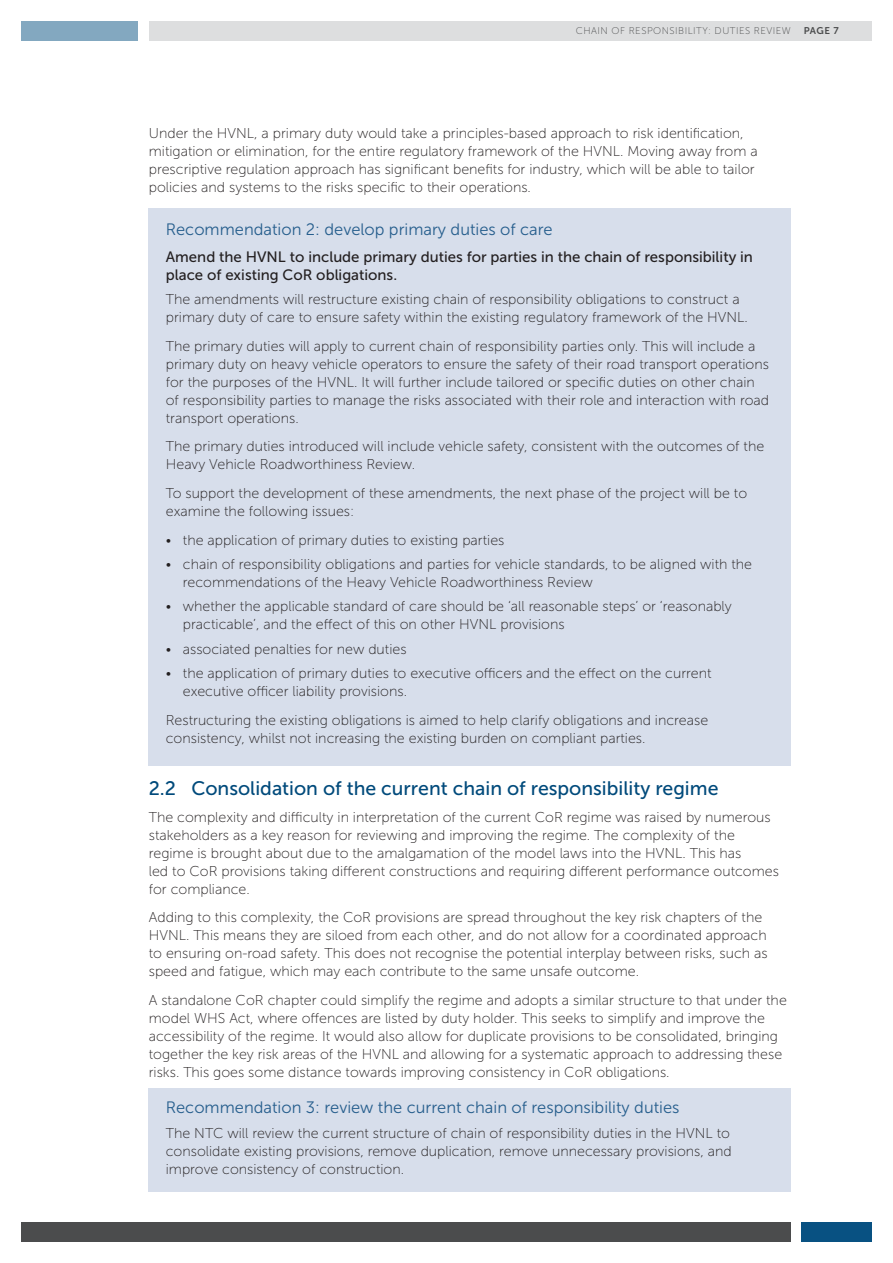
<style>
.page{position:relative;width:893px;height:1263px;background:#fff}
.page>*{position:absolute;margin:0;border:0;box-sizing:border-box;transform-origin:0 0}
.t1{font:19.5px "Museo Sans 500";color:#004a7b}
.t2{font:16.5px "Museo Sans 300";color:#265e8d}
.t3{font:15px/18px "Museo Sans 500";color:#231f20}
.t4{font:14.25px/18px "Museo Sans 100";color:#231f20}
.t5{font:9.75px "Museo Sans 100";letter-spacing:.05em;color:#4b4c4d}
.t6{font:9.75px "Museo Sans 700";color:#4b4c4d}
</style>
<div class="page">
<div style="left:801px;top:1222px;width:71px;height:20px;background:#085182"></div>
<div style="left:21px;top:1222px;width:770px;height:20px;background:#4b4c4d"></div>
<div style="left:149px;top:21px;width:723px;height:19px;background:#dddedf"></div>
<div style="left:21px;top:21px;width:117px;height:19px;background:#83a8c0"></div>
<div style="left:149px;top:1089px;width:642px;height:103px;background:#d7deeb"></div>
<div style="left:149px;top:208px;width:642px;height:557px;background:#d7deeb"></div>
<p class="t5" style="left:576px;top:26px;width:217px">Chain of Responsibility: Duties Review</p>
<p class="t6" style="left:804px;top:26px;width:37px">Page 7</p>
<p class="t4" style="left:149px;top:125px;width:610px">Under the HVNL, a primary duty would take a principles-based approach to risk identification, mitigation or elimination, for the entire regulatory framework of the HVNL. Moving away from a prescriptive regulation approach has significant benefits for industry, which will be able to tailor policies and systems to the risks specific to their operations.</p>
<p class="t2" style="left:166px;top:221px;width:388px">Recommendation 2: develop primary duties of care</p>
<p class="t3" style="left:166px;top:248px;width:589px">Amend the HVNL to include primary duties for parties in the chain of responsibility in place of existing CoR obligations.</p>
<p class="t4" style="left:166px;top:290px;width:583px">The amendments will restructure existing chain of responsibility obligations to construct a primary duty of care to ensure safety within the existing regulatory framework of the HVNL.</p>
<p class="t4" style="left:166px;top:337px;width:605px">The primary duties will apply to current chain of responsibility parties only. This will include a primary duty on heavy vehicle operators to ensure the safety of their road transport operations for the purposes of the HVNL. It will further include tailored or specific duties on other chain of responsibility parties to manage the risks associated with their role and interaction with road transport operations.</p>
<p class="t4" style="left:166px;top:438px;width:600px">The primary duties introduced will include vehicle safety, consistent with the outcomes of the<br>Heavy Vehicle Roadworthiness Review.</p>
<p class="t4" style="left:166px;top:484px;width:583px">To support the development of these amendments, the next phase of the project will be to examine the following issues:</p>
<p class="t4" style="left:166px;top:531px;width:340px">• the application of primary duties to existing parties</p>
<p class="t4" style="left:183px;top:555px;width:571px;text-indent:-17px">• chain of responsibility obligations and parties for vehicle standards, to be aligned with the recommendations of the Heavy Vehicle Roadworthiness Review</p>
<p class="t4" style="left:183px;top:598px;width:550px;text-indent:-17px">• whether the applicable standard of care should be ‘all reasonable steps’ or ‘reasonably practicable’, and the effect of this on other HVNL provisions</p>
<p class="t4" style="left:166px;top:640px;width:242px">• associated penalties for new duties</p>
<p class="t4" style="left:183px;top:664px;width:530px;text-indent:-17px">• the application of primary duties to executive officers and the effect on the current executive officer liability provisions.</p>
<p class="t4" style="left:166px;top:711px;width:544px">Restructuring the existing obligations is aimed to help clarify obligations and increase consistency, whilst not increasing the existing burden on compliant parties.</p>
<h1 class="t1" style="left:149px;top:778px;width:571px">2.2 Consolidation of the current chain of responsibility regime</h1>
<p class="t4" style="left:149px;top:808px;width:632px">The complexity and difficulty in interpretation of the current CoR regime was raised by numerous stakeholders as a key reason for reviewing and improving the regime. The complexity of the regime is brought about due to the amalgamation of the model laws into the HVNL. This has<br>led to CoR provisions taking different constructions and requiring different performance outcomes for compliance.</p>
<p class="t4" style="left:149px;top:908px;width:620px">Adding to this complexity, the CoR provisions are spread throughout the key risk chapters of the HVNL. This means they are siloed from each other, and do not allow for a coordinated approach to ensuring on-road safety. This does not recognise the potential interplay between risks, such as speed and fatigue, which may each contribute to the same unsafe outcome.</p>
<p class="t4" style="left:149px;top:991px;width:640px">A standalone CoR chapter could simplify the regime and adopts a similar structure to that under the model WHS Act, where offences are listed by duty holder. This seeks to simplify and improve the accessibility of the regime. It would also allow for duplicate provisions to be consolidated, bringing together the key risk areas of the HVNL and allowing for a systematic approach to addressing these risks. This goes some distance towards improving consistency in CoR obligations.</p>
<p class="t2" style="left:166px;top:1099px;width:515px">Recommendation 3: review the current chain of responsibility duties</p>
<p class="t4" style="left:166px;top:1124px;width:567px;text-align:justify">The NTC will review the current structure of chain of responsibility duties in the HVNL to consolidate existing provisions, remove duplication, remove unnecessary provisions, and improve consistency of construction.</p>
</div>
